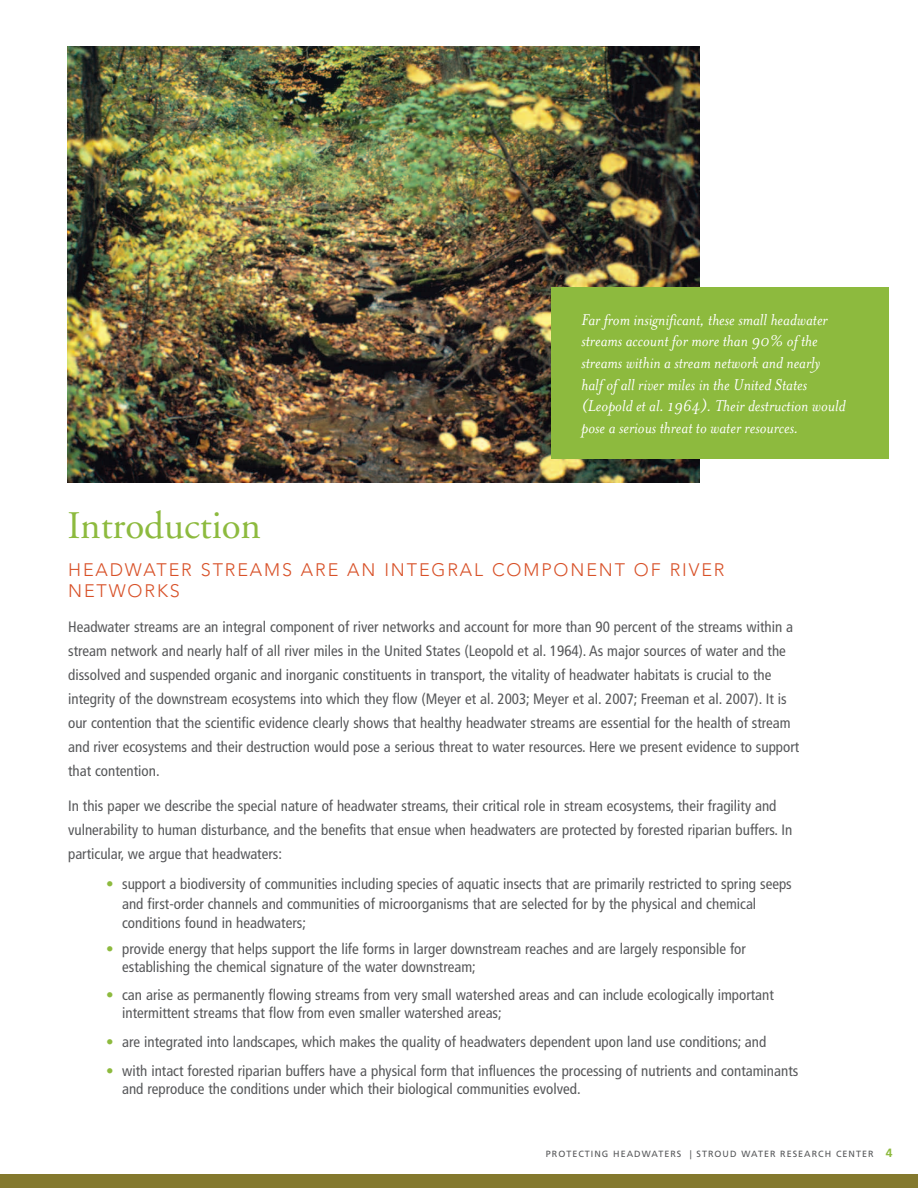
<style>
.page{position:relative;width:918px;height:1188px;background:#fff}
.page>*{position:absolute;margin:0;border:0;box-sizing:border-box;transform-origin:0 0}
.t1{font:39px "Adobe Garamond";color:#8dba3e}
.t2{font:italic 18px/21.6px "Mrs Eaves";color:#fff}
.t3{font:300 18px/21.6px "Avenir";letter-spacing:.105em;color:#d85128}
.t4{font:condensed 15px/24px "Frutiger";color:#57585a}
.t5{font:9px "Frutiger";letter-spacing:.11em;color:#57585a}
.s1{color:#8dba3e}
.s2{font-weight:700;font-size:12px;color:#8dba3e}
</style>
<div class="page">
<div style="left:0;top:1174px;width:918px;height:14px;background:#84792e"></div>
<img style="left:68px;top:46px;width:631px;height:436px">
<div style="left:552px;top:287px;width:337px;height:171px;background:#8dba3e"></div>
<p class="t2" style="left:582px;top:308px;width:266px">Far from insignificant, these small headwater streams account for more than 90% of the streams within a stream network and nearly half of all river miles in the United States (Leopold et al. 1964). Their destruction would pose a serious threat to water resources.</p>
<h1 class="t1" style="left:68px;top:510px;width:195px">Introduction</h1>
<p class="t3" style="left:68px;top:560px;width:658px">HEADWATER STREAMS ARE AN INTEGRAL COMPONENT OF RIVER<br>NETWORKS</p>
<p class="t4" style="left:68px;top:616px;width:733px">Headwater streams are an integral component of river networks and account for more than 90 percent of the streams within a stream network and nearly half of all river miles in the United States (Leopold et al. 1964). As major sources of water and the dissolved and suspended organic and inorganic constituents in transport, the vitality of headwater habitats is crucial to the integrity of the downstream ecosystems into which they flow (Meyer et al. 2003; Meyer et al. 2007; Freeman et al. 2007). It is our contention that the scientific evidence clearly shows that healthy headwater streams are essential for the health of stream and river ecosystems and their destruction would pose a serious threat to water resources. Here we present evidence to support that contention.</p>
<p class="t4" style="left:68px;top:795px;width:726px">In this paper we describe the special nature of headwater streams, their critical role in stream ecosystems, their fragility and vulnerability to human disturbance, and the benefits that ensue when headwaters are protected by forested riparian buffers. In particular, we argue that headwaters:</p>
<p class="t4" style="left:122px;top:876px;width:671px;line-height:19.5px;text-indent:-16px"><span class="s1">•</span> support a biodiversity of communities including species of aquatic insects that are primarily restricted to spring seeps and first-order channels and communities of microorganisms that are selected for by the physical and chemical conditions found in headwaters;</p>
<p class="t4" style="left:122px;top:941px;width:625px;line-height:18px;text-indent:-16px"><span class="s1">•</span> provide energy that helps support the life forms in larger downstream reaches and are largely responsible for establishing the chemical signature of the water downstream;</p>
<p class="t4" style="left:122px;top:987px;width:653px;line-height:18px;text-indent:-16px"><span class="s1">•</span> can arise as permanently flowing streams from very small watershed areas and can include ecologically important intermittent streams that flow from even smaller watershed areas;</p>
<p class="t4" style="left:106px;top:1031px;width:662px"><span class="s1">•</span> are integrated into landscapes, which makes the quality of headwaters dependent upon land use conditions; and</p>
<p class="t4" style="left:122px;top:1063px;width:678px;line-height:18px;text-indent:-16px"><span class="s1">•</span> with intact forested riparian buffers have a physical form that influences the processing of nutrients and contaminants and reproduce the conditions under which their biological communities evolved.</p>
<p class="t5" style="left:546px;top:1151px;width:348px">PROTECTING HEADWATERS | STROUD WATER RESEARCH CENTER <span class="s2">4</span></p>
</div>
